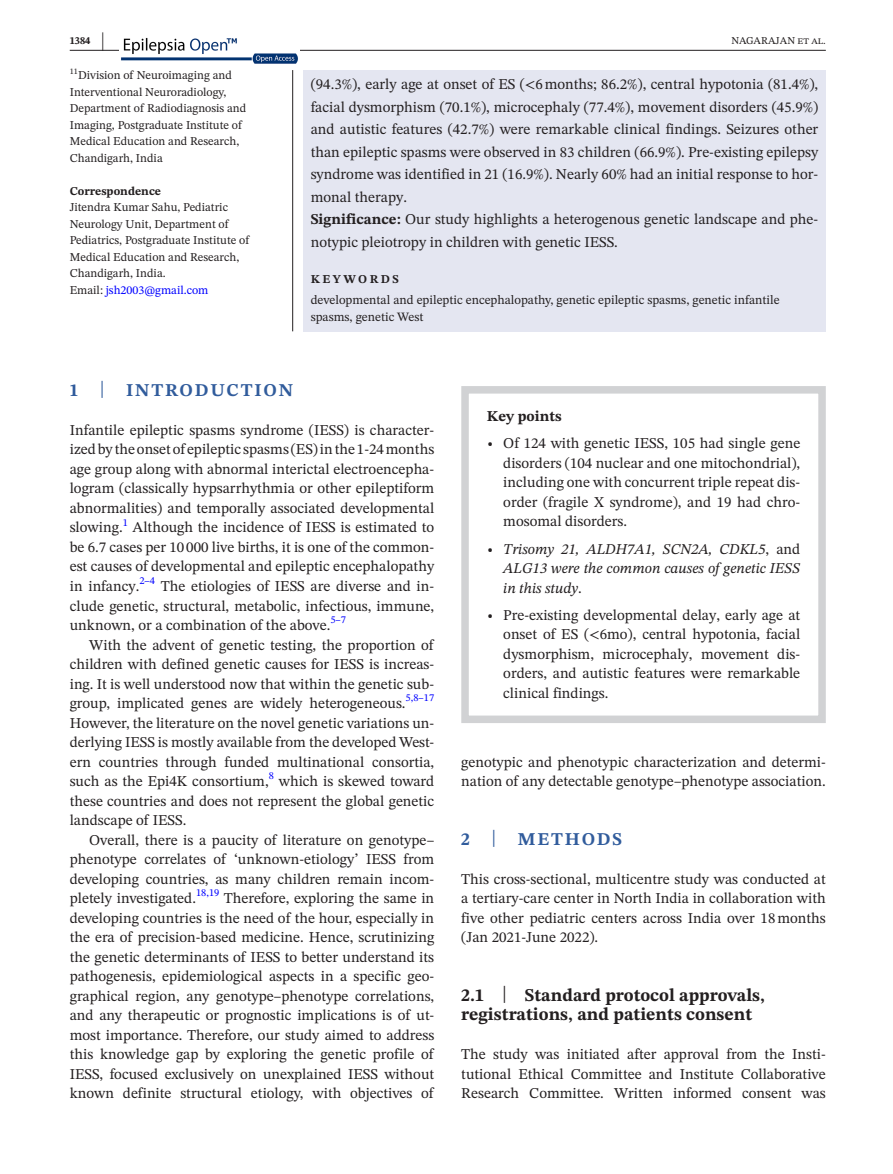
<style>
.page{position:relative;width:893px;height:1174px;background:#fff}
.page>*{position:absolute;margin:0;border:0;box-sizing:border-box;transform-origin:0 0}
.t1{font:700 18px/19.5px "STIX Two Text";color:#231f20}
.t2{font:700 18px "STIX Two Text";letter-spacing:.1em;color:#315c9c}
.t3{font:15px/19.5px "STIX Two Text";color:#231f20;text-align:justify}
.t4{font:italic 15px/19.5px "STIX Two Text";color:#231f20;text-align:justify}
.t5{font:700 15px "STIX Two Text";color:#231f20}
.t6{font:12.75px/17.2px "STIX Two Text";color:#231f20}
.t7{font:12px/16.5px "STIX Two Text";color:#231f20}
.t8{font:700 12px "STIX Two Text";color:#231f20}
.t9{font:700 12px "STIX Two Text";letter-spacing:.2em;color:#231f20}
.t10{font:10.5px "STIX Two Text";color:#00f}
.t11{font:10.5px "STIX Two Text";color:#231f20}
.t12{font:700 10.5px "STIX Two Text";color:#231f20}
.s1{font-size:21.6px}
.s2{color:#00f}
.s3{font-weight:700}
.s4{font-weight:400;font-size:23.7px}
.s5{font-style:normal}
</style>
<div class="page">
<hr style="left:70px;top:50px;width:756px;height:1px;background:#231f20">
<img style="left:119px;top:37px;width:180px;height:27px">
<div style="left:303px;top:70px;width:523px;height:261px;background:#e4e6f1"></div>
<hr style="left:292px;top:70px;width:1px;height:261px;background:#231f20">
<div style="left:461px;top:386px;width:365px;height:337px;border:8px solid #d1d2d4"></div>
<p class="t12" style="left:70px;top:33px;width:36px">1384 <span class="s1">|</span></p>
<p class="t11" style="left:731px;top:33px;width:96px">NAGARAJAN et al.</p>
<p class="t7" style="left:70px;top:67px;width:178px"><sup>11</sup>Division of Neuroimaging and<br>Interventional Neuroradiology,<br>Department of Radiodiagnosis and<br>Imaging, Postgraduate Institute of<br>Medical Education and Research,<br>Chandigarh, India</p>
<p class="t8" style="left:70px;top:182px;width:93px">Correspondence</p>
<p class="t7" style="left:70px;top:199px;width:181px">Jitendra Kumar Sahu, Pediatric<br>Neurology Unit, Department of<br>Pediatrics, Postgraduate Institute of<br>Medical Education and Research,<br>Chandigarh, India.<br>Email: <span class="s2">jsh2003@gmail.com</span></p>
<p class="t3" style="left:311px;top:73px;width:509px;line-height:22.5px;text-align:left">(94.3%), early age at onset of ES (&lt;6months; 86.2%), central hypotonia (81.4%), facial dysmorphism (70.1%), microcephaly (77.4%), movement disorders (45.9%) and autistic features (42.7%) were remarkable clinical findings. Seizures other than epileptic spasms were observed in 83 children (66.9%). Pre-existing epilepsy syndrome was identified in 21 (16.9%). Nearly 60% had an initial response to hor&shy;monal therapy.<br><span class="s3">Significance:</span> Our study highlights a heterogenous genetic landscape and phe&shy;notypic pleiotropy in children with genetic IESS.</p>
<p class="t9" style="left:311px;top:270px;width:90px">KEYWORDS</p>
<p class="t6" style="left:311px;top:291px;width:471px">developmental and epileptic encephalopathy, genetic epileptic spasms, genetic infantile spasms, genetic West</p>
<p class="t2" style="left:70px;top:377px;width:225px">1 <span class="s4">|</span> INTRODUCTION</p>
<p class="t3" style="left:70px;top:420px;width:366px">Infantile epileptic spasms syndrome (IESS) is character&shy;ized by the onset of epileptic spasms (ES) in the 1-24months age group along with abnormal interictal electroencepha&shy;logram (classically hypsarrhythmia or other epileptiform abnormalities) and temporally associated developmental slowing.</p>
<p class="t10" style="left:123px;top:515px;width:7px">1</p>
<p class="t3" style="left:70px;top:517px;width:366px;text-indent:63px">Although the incidence of IESS is estimated to be 6.7 cases per 10 000 live births, it is one of the common&shy;est causes of developmental and epileptic encephalopathy in infancy.</p>
<p class="t10" style="left:139px;top:573px;width:17px">2–4</p>
<p class="t3" style="left:70px;top:576px;width:366px;text-indent:91px">The etiologies of IESS are diverse and in&shy;clude genetic, structural, metabolic, infectious, immune, unknown, or a combination of the above.</p>
<p class="t10" style="left:330px;top:612px;width:17px">5–7</p>
<p class="t3" style="left:70px;top:634px;width:366px;text-indent:20px">With the advent of genetic testing, the proportion of children with defined genetic causes for IESS is increas&shy;ing. It is well understood now that within the genetic sub&shy;group, implicated genes are widely heterogeneous.</p>
<p class="t10" style="left:406px;top:690px;width:30px">5,8–17</p>
<p class="t3" style="left:70px;top:712px;width:366px">However, the literature on the novel genetic variations un&shy;derlying IESS is mostly available from the developed West&shy;ern countries through funded multinational consortia, such as the Epi4K consortium,</p>
<p class="t10" style="left:269px;top:768px;width:7px">8</p>
<p class="t3" style="left:70px;top:771px;width:366px;text-indent:209px">which is skewed toward these countries and does not represent the global genetic landscape of IESS.</p>
<p class="t3" style="left:70px;top:829px;width:366px;text-indent:20px">Overall, there is a paucity of literature on genotype– phenotype correlates of ‘unknown-etiology’ IESS from developing countries, as many children remain incom&shy;pletely investigated.</p>
<p class="t10" style="left:196px;top:885px;width:25px">18,19</p>
<p class="t3" style="left:70px;top:888px;width:366px;text-indent:154px">Therefore, exploring the same in developing countries is the need of the hour, especially in the era of precision-based medicine. Hence, scrutinizing the genetic determinants of IESS to better understand its pathogenesis, epidemiological aspects in a specific geo&shy;graphical region, any genotype–phenotype correlations, and any therapeutic or prognostic implications is of ut&shy;most importance. Therefore, our study aimed to address this knowledge gap by exploring the genetic profile of IESS, focused exclusively on unexplained IESS without known definite structural etiology, with objectives of</p>
<p class="t5" style="left:487px;top:406px;width:76px">Key points</p>
<p class="t3" style="left:503px;top:433px;width:299px;text-indent:-16px">• Of 124 with genetic IESS, 105 had single gene disorders (104 nuclear and one mitochondrial), including one with concurrent triple repeat dis&shy;order (fragile X syndrome), and 19 had chro&shy;mosomal disorders.</p>
<p class="t4" style="left:503px;top:538px;width:299px;text-indent:-16px"><span class="s5">•</span> Trisomy 21, ALDH7A1, SCN2A, CDKL5<span class="s5">, and </span>ALG13 were the common causes of genetic IESS in this study<span class="s5">.</span></p>
<p class="t3" style="left:503px;top:604px;width:298px;text-indent:-16px">• Pre-existing developmental delay, early age at onset of ES (&lt;6mo), central hypotonia, facial dysmorphism, microcephaly, movement dis&shy;orders, and autistic features were remarkable clinical findings.</p>
<p class="t3" style="left:461px;top:751px;width:366px">genotypic and phenotypic characterization and determi&shy;nation of any detectable genotype–phenotype association.</p>
<p class="t2" style="left:461px;top:825px;width:162px">2 <span class="s4">|</span> METHODS</p>
<p class="t3" style="left:461px;top:868px;width:366px">This cross-sectional, multicentre study was conducted at a tertiary-care center in North India in collaboration with five other pediatric centers across India over 18months (Jan 2021-June 2022).</p>
<p class="t1" style="left:461px;top:985px;width:305px">2.1 <span class="s4">|</span> Standard protocol approvals, registrations, and patients consent</p>
<p class="t3" style="left:461px;top:1044px;width:366px">The study was initiated after approval from the Insti&shy;tutional Ethical Committee and Institute Collaborative Research Committee. Written informed consent was</p>
</div>
